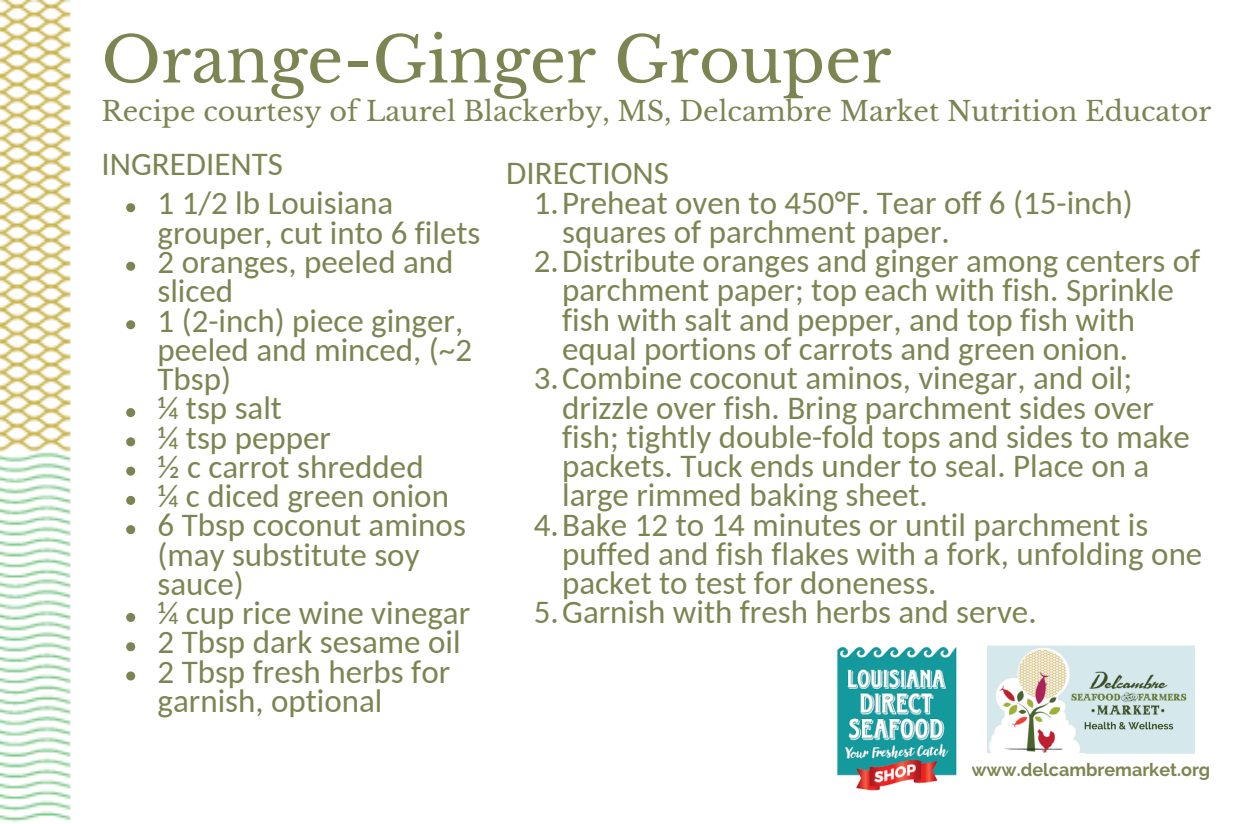
<style>
.page{position:relative;width:1242px;height:824px;background:#fff}
.page>*{position:absolute;margin:0;border:0;box-sizing:border-box;transform-origin:0 0}
.t1{font:63px "Libre Baskerville";color:#7c8551}
.t2{font:33px/29.1px "Carlito";color:#7c8551}
.t3{font:27px "Libre Baskerville";color:#7c8551}
.t4{font:700 18px "Raleway";color:#7c8551}
</style>
<div class="page">
<img style="left:0;top:0;width:71px;height:822px">
<img style="left:987px;top:645px;width:207px;height:108px">
<img style="left:836px;top:647px;width:121px;height:144px">
<svg style="left:126px;top:203px;width:9px;height:9px"></svg>
<svg style="left:126px;top:262px;width:9px;height:9px"></svg>
<svg style="left:126px;top:320px;width:9px;height:9px"></svg>
<svg style="left:126px;top:408px;width:9px;height:9px"></svg>
<svg style="left:126px;top:437px;width:9px;height:9px"></svg>
<svg style="left:126px;top:466px;width:9px;height:9px"></svg>
<svg style="left:126px;top:496px;width:9px;height:9px"></svg>
<svg style="left:126px;top:525px;width:9px;height:9px"></svg>
<svg style="left:126px;top:613px;width:9px;height:9px"></svg>
<svg style="left:126px;top:642px;width:9px;height:9px"></svg>
<svg style="left:126px;top:671px;width:9px;height:9px"></svg>
<h1 class="t1" style="left:101px;top:21px;width:791px">Orange-Ginger Grouper</h1>
<p class="t3" style="left:101px;top:95px;width:1111px">Recipe courtesy of Laurel Blackerby, MS, Delcambre Market Nutrition Educator</p>
<p class="t2" style="left:101px;top:152px;width:183px">INGREDIENTS</p>
<p class="t2" style="left:506px;top:161px;width:164px">DIRECTIONS</p>
<p class="t2" style="left:158px;top:192px;width:324px">1 1/2 lb Louisiana grouper, cut into 6 filets<br>2 oranges, peeled and sliced<br>1 (2-inch) piece ginger, peeled and minced, (~2<br>Tbsp)<br>¼ tsp salt<br>¼ tsp pepper<br>½ c carrot shredded<br>¼ c diced green onion<br>6 Tbsp coconut aminos (may substitute soy sauce)<br>¼ cup rice wine vinegar<br>2 Tbsp dark sesame oil<br>2 Tbsp fresh herbs for garnish, optional</p>
<p class="t2" style="left:534px;top:191px;width:600px">1.Preheat oven to 450°F. Tear off 6 (15-inch)</p>
<p class="t2" style="left:562px;top:220px;width:389px">squares of parchment paper.</p>
<p class="t2" style="left:534px;top:249px;width:668px">2.Distribute oranges and ginger among centers of</p>
<p class="t2" style="left:562px;top:278px;width:613px">parchment paper; top each with fish. Sprinkle</p>
<p class="t2" style="left:562px;top:308px;width:574px">fish with salt and pepper, and top fish with</p>
<p class="t2" style="left:562px;top:337px;width:568px">equal portions of carrots and green onion.</p>
<p class="t2" style="left:534px;top:366px;width:600px">3.Combine coconut aminos, vinegar, and oil;</p>
<p class="t2" style="left:562px;top:395px;width:593px">drizzle over fish. Bring parchment sides over</p>
<p class="t2" style="left:562px;top:425px;width:629px">fish; tightly double-fold tops and sides to make</p>
<p class="t2" style="left:562px;top:454px;width:589px">packets. Tuck ends under to seal. Place on a</p>
<p class="t2" style="left:562px;top:483px;width:367px">large rimmed baking sheet.</p>
<p class="t2" style="left:534px;top:512px;width:616px">4.Bake 12 to 14 minutes or until parchment is</p>
<p class="t2" style="left:562px;top:542px;width:642px">puffed and fish flakes with a fork, unfolding one</p>
<p class="t2" style="left:562px;top:571px;width:376px">packet to test for doneness.</p>
<p class="t2" style="left:534px;top:600px;width:504px">5.Garnish with fresh herbs and serve.</p>
<p class="t4" style="left:971px;top:759px;width:240px">www.delcambremarket.org</p>
</div>
